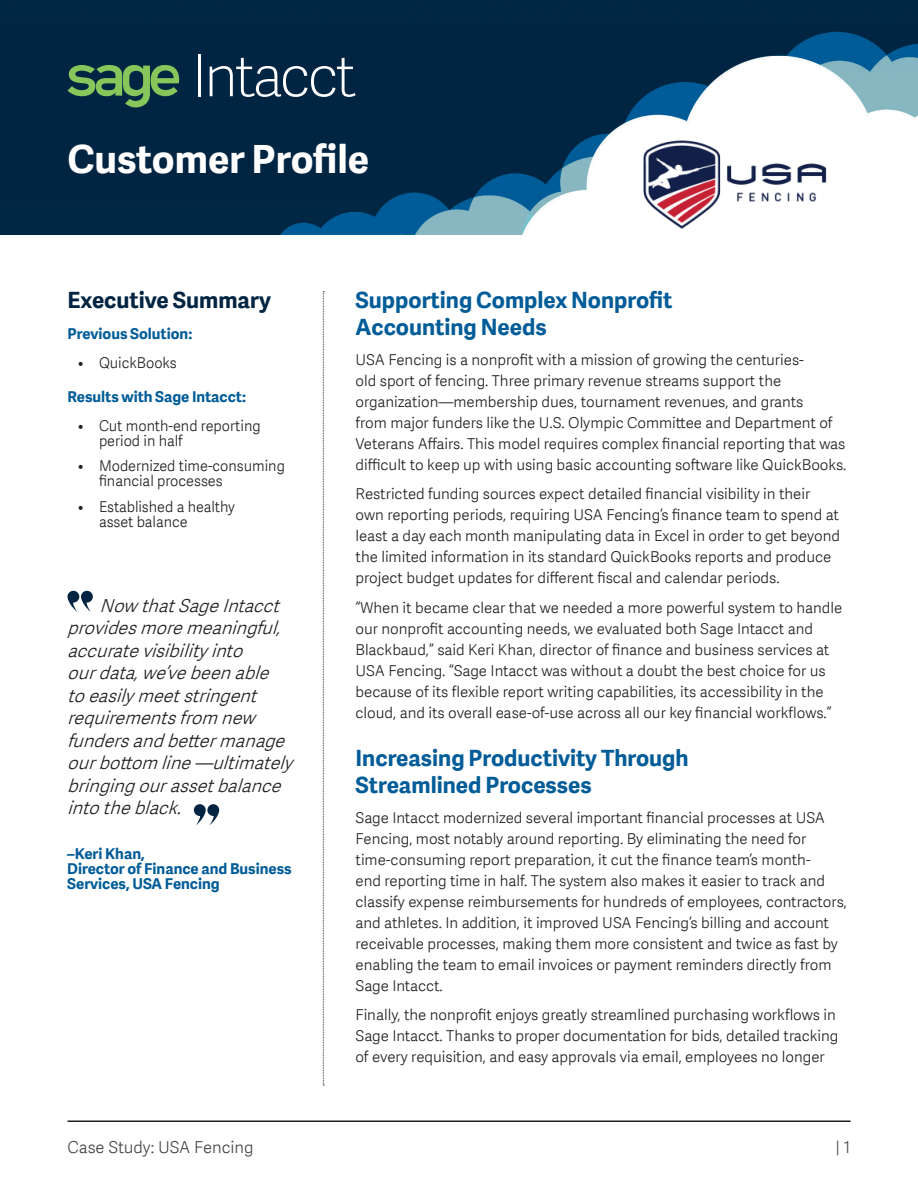
<style>
.page{position:relative;width:918px;height:1188px;background:#fff}
.page>*{position:absolute;margin:0;border:0;box-sizing:border-box;transform-origin:0 0}
.Docoment_Title{font:700 39px "Adelle Sans SAGE";color:#fff}
.Head_1{font:700 22.5px/27px "Adelle Sans SAGE";color:#005c98}
.LHS_Head{font:700 22.5px "Adelle Sans SAGE";color:#002442}
.Quotes{font:italic 18px/22.5px "Adelle Sans SAGE Lt";color:#231f20}
.Bottom_doc_title{font:16.5px "Adelle Sans SAGE Lt";color:#444644}
.body_Copy_New{font:15px/21px "Adelle Sans SAGE Lt";color:#231f20}
.body_Copy_New-2{font:15px/15px "Adelle Sans SAGE Lt";color:#231f20;scale:.96 1}
.Author{font:700 15px/15px "Adelle Sans SAGE";color:#005c98}
.LHS_bullet_head{font:700 15px "Adelle Sans SAGE";color:#005c98}
</style>
<div class="page">
<img style="left:0;top:0;width:918px;height:234px">
<hr style="left:68px;top:1120px;width:783px;height:2px;background:#231f20">
<svg style="left:323px;top:291px;width:1px;height:795px"></svg>
<svg style="left:68px;top:591px;width:25px;height:21px"></svg>
<svg style="left:194px;top:804px;width:25px;height:21px"></svg>
<svg style="left:67px;top:65px;width:116px;height:43px;background:#3b6c4d"></svg>
<hr style="left:198px;top:54px;width:3px;height:42px;background:#fff">
<svg style="left:210px;top:58px;width:146px;height:39px;background:#345269"></svg>
<img style="left:641px;top:139px;width:192px;height:93px">
<p class="Docoment_Title" style="left:68px;top:131px;width:303px">Customer Profile</p>
<p class="LHS_Head" style="left:68px;top:284px;width:205px">Executive Summary</p>
<p class="LHS_bullet_head" style="left:68px;top:323px;width:126px">Previous Solution:</p>
<p class="body_Copy_New-2" style="left:78px;top:354px;width:104px">• QuickBooks</p>
<p class="LHS_bullet_head" style="left:68px;top:386px;width:180px">Results with Sage Intacct:</p>
<p class="body_Copy_New-2" style="left:99px;top:417px;width:170px;text-indent:-21px">• Cut month-end reporting period in half</p>
<p class="body_Copy_New-2" style="left:99px;top:458px;width:195px;text-indent:-21px">• Modernized time-consuming financial processes</p>
<p class="body_Copy_New-2" style="left:99px;top:499px;width:143px;text-indent:-21px">• Established a healthy asset balance</p>
<p class="Quotes" style="left:67px;top:593px;width:226px;text-indent:32px">NowthatSageIntacct providesmoremeaningful, accuratevisibility into ourdata,we’vebeenable toeasily meetstringent requirementsfrom new fundersandbettermanage ourbottom line—ultimately bringingourassetbalance intotheblack.</p>
<p class="Author" style="left:67px;top:845px;width:226px">–Keri Khan,<br>Director of Finance and Business<br>Services, USA Fencing</p>
<p class="Head_1" style="left:356px;top:286px;width:318px">Supporting Complex Nonprofit<br>Accounting Needs</p>
<p class="body_Copy_New" style="left:356px;top:349px;width:492px">USA Fencing is a nonprofit with a mission of growing the centuries-<br>old sport of fencing. Three primary revenue streams support the organization—membership dues, tournament revenues, and grants<br>from major funders like the U.S. Olympic Committee and Department of Veterans Affairs. This model requires complex financial reporting that was difficult to keep up with using basic accounting software like QuickBooks.</p>
<p class="body_Copy_New" style="left:356px;top:483px;width:486px">Restricted funding sources expect detailed financial visibility in their own reporting periods, requiring USA Fencing’s finance team to spend at least a day each month manipulating data in Excel in order to get beyond the limited information in its standard QuickBooks reports and produce project budget updates for different fiscal and calendar periods.</p>
<p class="body_Copy_New" style="left:356px;top:597px;width:488px">“When it became clear that we needed a more powerful system to handle our nonprofit accounting needs, we evaluated both Sage Intacct and Blackbaud,” said Keri Khan, director of finance and business services at USA Fencing. “Sage Intacct was without a doubt the best choice for us because of its flexible report writing capabilities, its accessibility in the cloud, and its overall ease-of-use across all our key financial workflows.”</p>
<p class="Head_1" style="left:356px;top:744px;width:335px">Increasing Productivity Through<br>Streamlined Processes</p>
<p class="body_Copy_New" style="left:356px;top:806px;width:493px">Sage Intacct modernized several important financial processes at USA Fencing, most notably around reporting. By eliminating the need for time-consuming report preparation, it cut the finance team’s month-<br>end reporting time in half. The system also makes it easier to track and classify expense reimbursements for hundreds of employees, contractors, and athletes. In addition, it improved USA Fencing’s billing and account receivable processes, making them more consistent and twice as fast by enabling the team to email invoices or payment reminders directly from Sage Intacct.</p>
<p class="body_Copy_New" style="left:356px;top:1004px;width:484px">Finally, the nonprofit enjoys greatly streamlined purchasing workflows in<br>Sage Intacct. Thanks to proper documentation for bids, detailed tracking of every requisition, and easy approvals via email, employees no longer</p>
<p class="Bottom_doc_title" style="left:68px;top:1136px;width:188px">Case Study: USA Fencing</p>
<p class="Bottom_doc_title" style="left:836px;top:1136px;width:17px">| 1</p>
</div>
